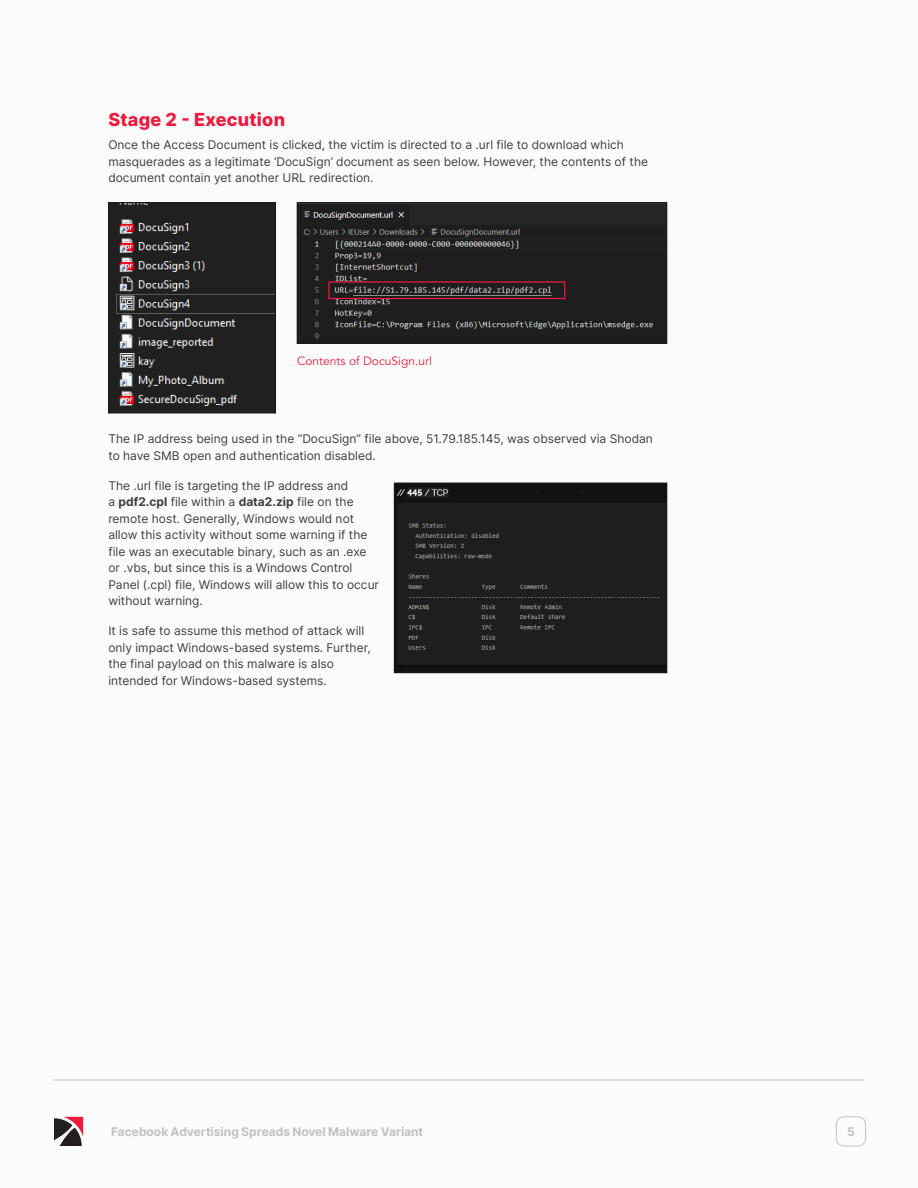
<style>
.page{position:relative;width:918px;height:1188px;background:#fbfbfc}
.page>*{position:absolute;margin:0;border:0;box-sizing:border-box;transform-origin:0 0}
.First_Header{font:800 18px "Inter";letter-spacing:.015em;color:#ed1a3d}
.Body_Text{font:12px/16.5px "Inter";color:#404040}
.t1{font:700 12px "Inter";color:#c1c2c4}
.t2{font:12px "Avenir LT Std";color:#ed1a3d}
.s1{font-weight:700}
</style>
<div class="page">
<hr style="left:54px;top:1080px;width:810px;height:1px;background:#c1c2c4">
<svg style="left:54px;top:1117px;width:29px;height:29px"></svg>
<div style="left:836px;top:1116px;width:30px;height:30px;border:1px solid #c1c2c4;border-radius:8px"></div>
<img style="left:110px;top:205px;width:164px;height:206px">
<div style="left:108px;top:203px;width:168px;height:210px;border:1px solid #1a1a1a"></div>
<img style="left:396px;top:485px;width:269px;height:186px">
<div style="left:394px;top:483px;width:273px;height:190px;border:1px solid #1a1a1a"></div>
<img style="left:299px;top:205px;width:366px;height:136px">
<div style="left:297px;top:203px;width:370px;height:140px;border:1px solid #1a1a1a"></div>
<div style="left:328px;top:281px;width:237px;height:18px;border:1px solid #ed1a3d"></div>
<p class="First_Header" style="left:108px;top:106px;width:178px">Stage 2 - Execution</p>
<p class="Body_Text" style="left:108px;top:136px;width:541px">Once the Access Document is clicked, the victim is directed to a .url file to download which masquerades as a legitimate ‘DocuSign’ document as seen below. However, the contents of the document contain yet another URL redirection.</p>
<p class="t2" style="left:297px;top:354px;width:136px">Contents of DocuSign.url</p>
<p class="Body_Text" style="left:108px;top:430px;width:546px">The IP address being used in the “DocuSign” file above, 51.79.185.145, was observed via Shodan to have SMB open and authentication disabled.</p>
<p class="Body_Text" style="left:108px;top:477px;width:272px">The .url file is targeting the IP address and<br>a <span class="s1">pdf2.cpl</span> file within a <span class="s1">data2.zip</span> file on the remote host. Generally, Windows would not allow this activity without some warning if the file was an executable binary, such as an .exe or .vbs, but since this is a Windows Control Panel (.cpl) file, Windows will allow this to occur without warning.</p>
<p class="Body_Text" style="left:108px;top:622px;width:264px">It is safe to assume this method of attack will only impact Windows-based systems. Further, the final payload on this malware is also intended for Windows-based systems.</p>
<p class="t1" style="left:111px;top:1123px;width:314px">Facebook Advertising Spreads Novel Malware Variant</p>
<p class="t1" style="left:847px;top:1123px;width:9px">5</p>
</div>
